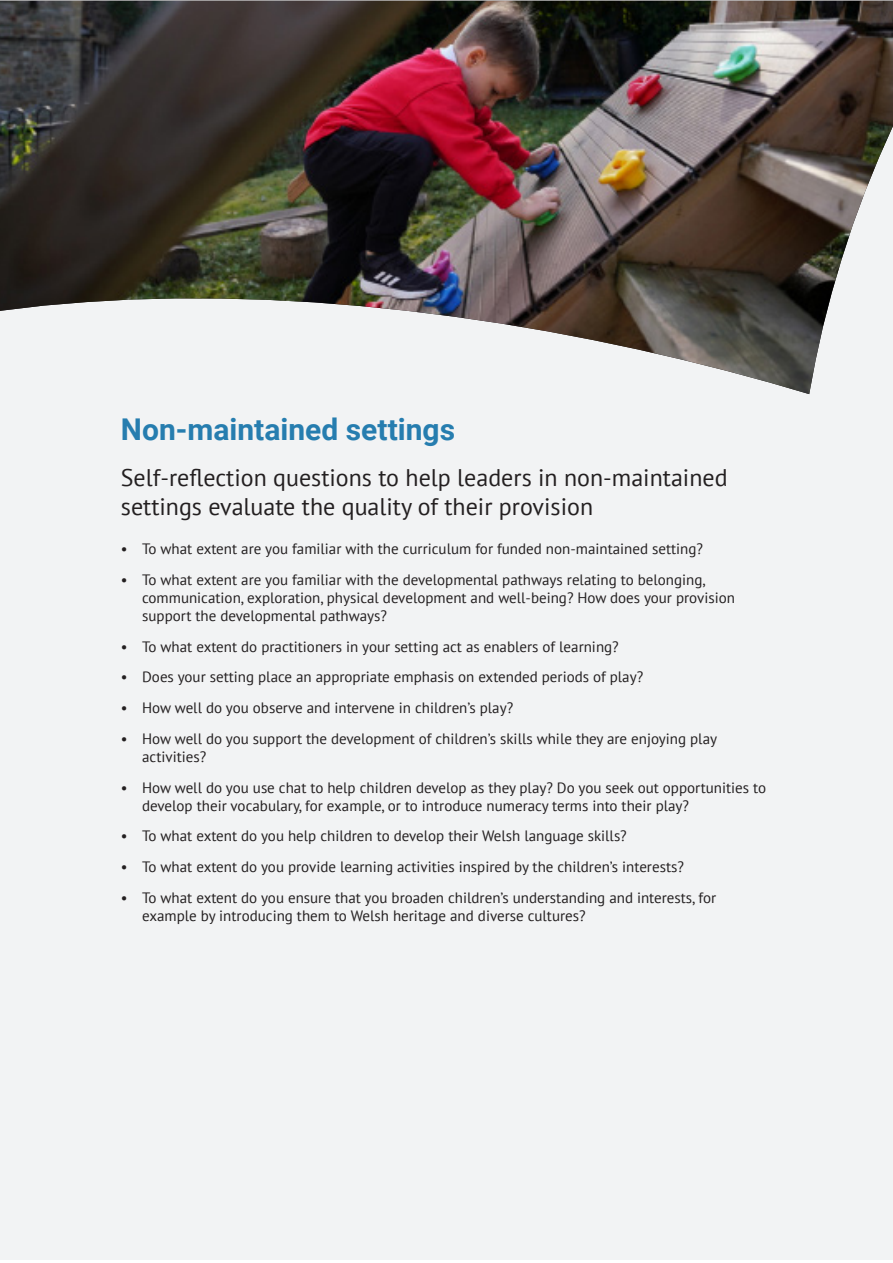
<style>
.page{position:relative;width:893px;height:1263px;background:#fff}
.page>*{position:absolute;margin:0;border:0;box-sizing:border-box;transform-origin:0 0}
.t1{font:700 30px "Roboto";color:#267daf}
.t2{font:24px/28.8px "PT Sans";color:#231f20}
.t3{font:15px/18px "PT Sans";color:#231f20}
</style>
<div class="page">
<div style="left:1px;top:1px;width:892px;height:1259px;background:#f2f3f4"></div>
<img style="left:0;top:1px;width:893px;height:393px">
<h1 class="t1" style="left:121px;top:408px;width:336px">Non-maintained settings</h1>
<h2 class="t2" style="left:121px;top:463px;width:608px">Self-reflection questions to help leaders in non-maintained settings evaluate the quality of their provision</h2>
<p class="t3" style="left:121px;top:539px;width:584px">• To what extent are you familiar with the curriculum for funded non-maintained setting?</p>
<p class="t3" style="left:142px;top:570px;width:594px;text-indent:-21px">• To what extent are you familiar with the developmental pathways relating to belonging, communication, exploration, physical development and well-being? How does your provision support the developmental pathways?</p>
<p class="t3" style="left:121px;top:637px;width:499px">• To what extent do practitioners in your setting act as enablers of learning?</p>
<p class="t3" style="left:121px;top:668px;width:524px">• Does your setting place an appropriate emphasis on extended periods of play?</p>
<p class="t3" style="left:121px;top:698px;width:394px">• How well do you observe and intervene in children’s play?</p>
<p class="t3" style="left:142px;top:729px;width:576px;text-indent:-21px">• How well do you support the development of children’s skills while they are enjoying play activities?</p>
<p class="t3" style="left:142px;top:778px;width:625px;text-indent:-21px">• How well do you use chat to help children develop as they play? Do you seek out opportunities to develop their vocabulary, for example, or to introduce numeracy terms into their play?</p>
<p class="t3" style="left:121px;top:827px;width:507px">• To what extent do you help children to develop their Welsh language skills?</p>
<p class="t3" style="left:121px;top:857px;width:564px">• To what extent do you provide learning activities inspired by the children’s interests?</p>
<p class="t3" style="left:142px;top:888px;width:576px;text-indent:-21px">• To what extent do you ensure that you broaden children’s understanding and interests, for example by introducing them to Welsh heritage and diverse cultures?</p>
</div>
